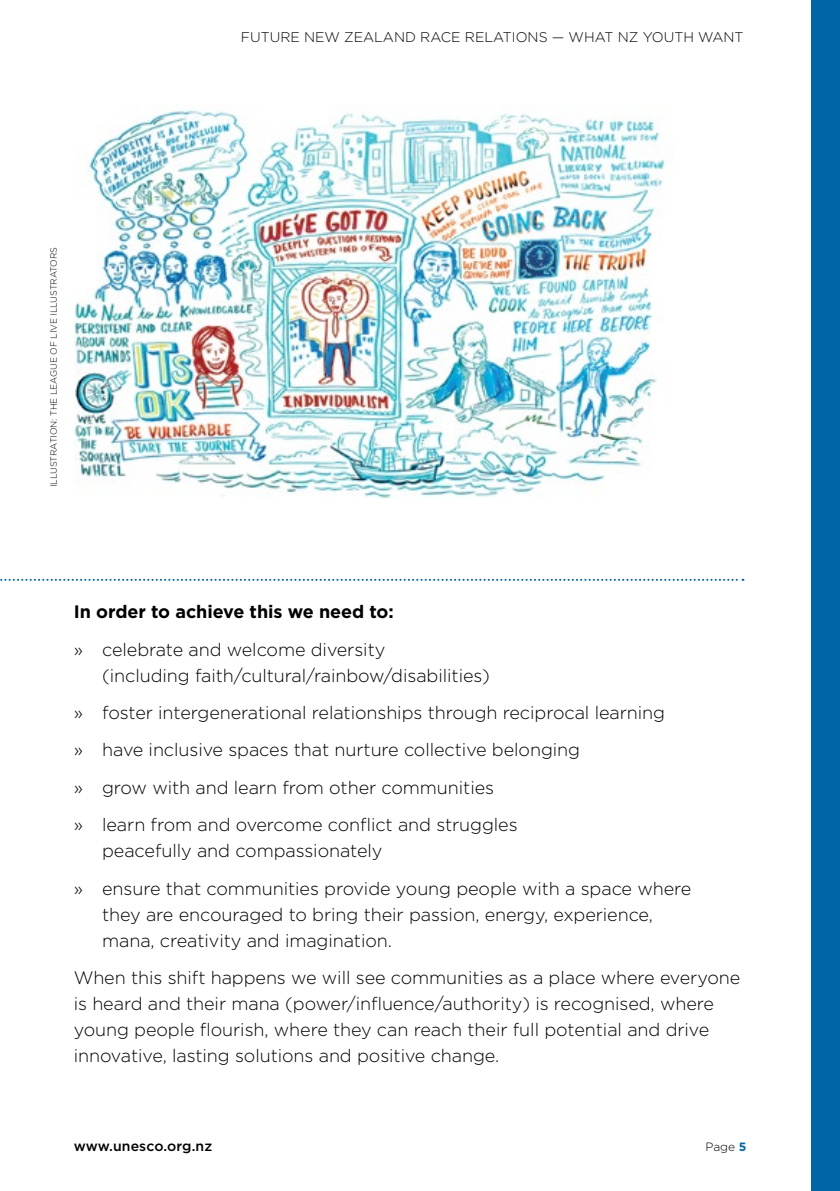
<style>
.page{position:relative;width:840px;height:1191px;background:#fff}
.page>*{position:absolute;margin:0;border:0;box-sizing:border-box;transform-origin:0 0}
.BODY_Text{font:300 18px/26px "Gotham";letter-spacing:-.005em;color:#000}
.BODY_Text-2{font:700 18px "Gotham";letter-spacing:-.005em;color:#000}
.t1{font:300 14px "Gotham";color:#000}
.BODY_Text-3{font:500 14px "Gotham";letter-spacing:.01em;color:#000}
.t2{font:300 12px "Gotham";color:#000}
.BODY_Text-4{font:300 9px "Gotham";letter-spacing:-.01em;color:#000}
.s1{font-weight:700;color:#0065a4}
</style>
<div class="page">
<div style="left:811px;top:0;width:28px;height:1191px;background:#0065a4"></div>
<svg style="left:0;top:579px;width:743px;height:2px"></svg>
<img style="left:74px;top:107px;width:592px;height:391px">
<p class="t1" style="left:241px;top:29px;width:504px">FUTURE NEW ZEALAND RACE RELATIONS — WHAT NZ YOUTH WANT</p>
<p class="BODY_Text-4" style="left:48px;top:487px;width:242px;rotate:-90deg">ILLUSTRATION: THE LEAGUE OF LIVE ILLUSTRATORS</p>
<p class="BODY_Text-2" style="left:74px;top:600px;width:321px">In order to achieve this we need to:</p>
<p class="BODY_Text" style="left:102px;top:636px;width:389px;text-indent:-28px">» celebrate and welcome diversity<br>(including faith/cultural/rainbow/disabilities)</p>
<p class="BODY_Text" style="left:74px;top:699px;width:592px">» foster intergenerational relationships through reciprocal learning</p>
<p class="BODY_Text" style="left:74px;top:736px;width:507px">» have inclusive spaces that nurture collective belonging</p>
<p class="BODY_Text" style="left:74px;top:774px;width:421px">» grow with and learn from other communities</p>
<p class="BODY_Text" style="left:102px;top:811px;width:417px;text-indent:-28px">» learn from and overcome conflict and struggles peacefully and compassionately</p>
<p class="BODY_Text" style="left:102px;top:874px;width:590px;text-indent:-28px">» ensure that communities provide young people with a space where they are encouraged to bring their passion, energy, experience, mana, creativity and imagination.</p>
<p class="BODY_Text" style="left:74px;top:964px;width:667px">When this shift happens we will see communities as a place where everyone is heard and their mana (power/influence/authority) is recognised, where young people flourish, where they can reach their full potential and drive innovative, lasting solutions and positive change.</p>
<p class="BODY_Text-3" style="left:74px;top:1136px;width:140px">www.unesco.org.nz</p>
<p class="t2" style="left:705px;top:1139px;width:42px">Page <span class="s1">5</span></p>
</div>
